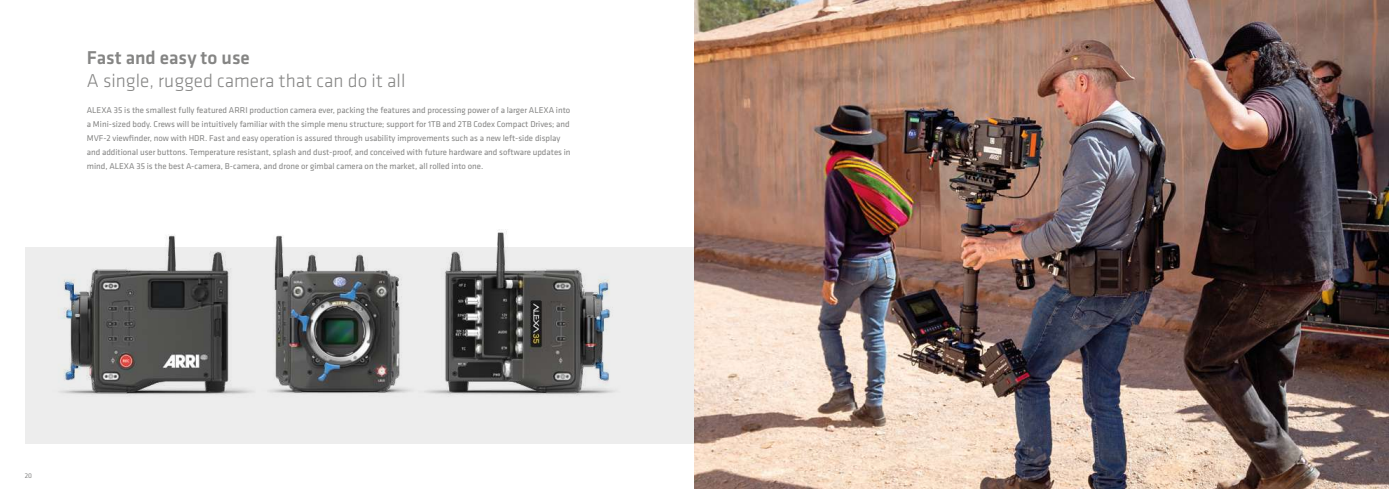
<style>
.page{position:relative;width:1389px;height:489px;background:#fff}
.page>*{position:absolute;margin:0;border:0;box-sizing:border-box;transform-origin:0 0}
.t1{font:300 19.25px "Klavika";color:#858584}
.t2{font:500 19.25px "Klavika";color:#858584}
.t3{font:8.75px/14px "Klavika";color:#858584}
.t4{font:7px "Klavika";color:#858584}
</style>
<div class="page">
<div style="left:25px;top:247px;width:669px;height:196px;background:#ededed"></div>
<img style="left:694px;top:0;width:695px;height:489px">
<img style="left:60px;top:235px;width:180px;height:160px">
<img style="left:240px;top:235px;width:157px;height:159px">
<img style="left:397px;top:229px;width:218px;height:166px">
<h1 class="t2" style="left:87px;top:45px;width:165px">Fast and easy to use</h1>
<h1 class="t1" style="left:87px;top:69px;width:320px">A single, rugged camera that can do it all</h1>
<p class="t3" style="left:87px;top:102px;width:485px">ALEXA 35 is the smallest fully featured ARRI production camera ever, packing the features and processing power of a larger ALEXA into a Mini-sized body. Crews will be intuitively familiar with the simple menu structure; support for 1TB and 2TB Codex Compact Drives; and MVF-2 viewfinder, now with HDR. Fast and easy operation is assured through usability improvements such as a new left-side display and additional user buttons. Temperature resistant, splash and dust-proof, and conceived with future hardware and software updates in mind, ALEXA 35 is the best A-camera, B-camera, and drone or gimbal camera on the market, all rolled into one.</p>
<p class="t4" style="left:25px;top:471px;width:9px">20</p>
</div>
